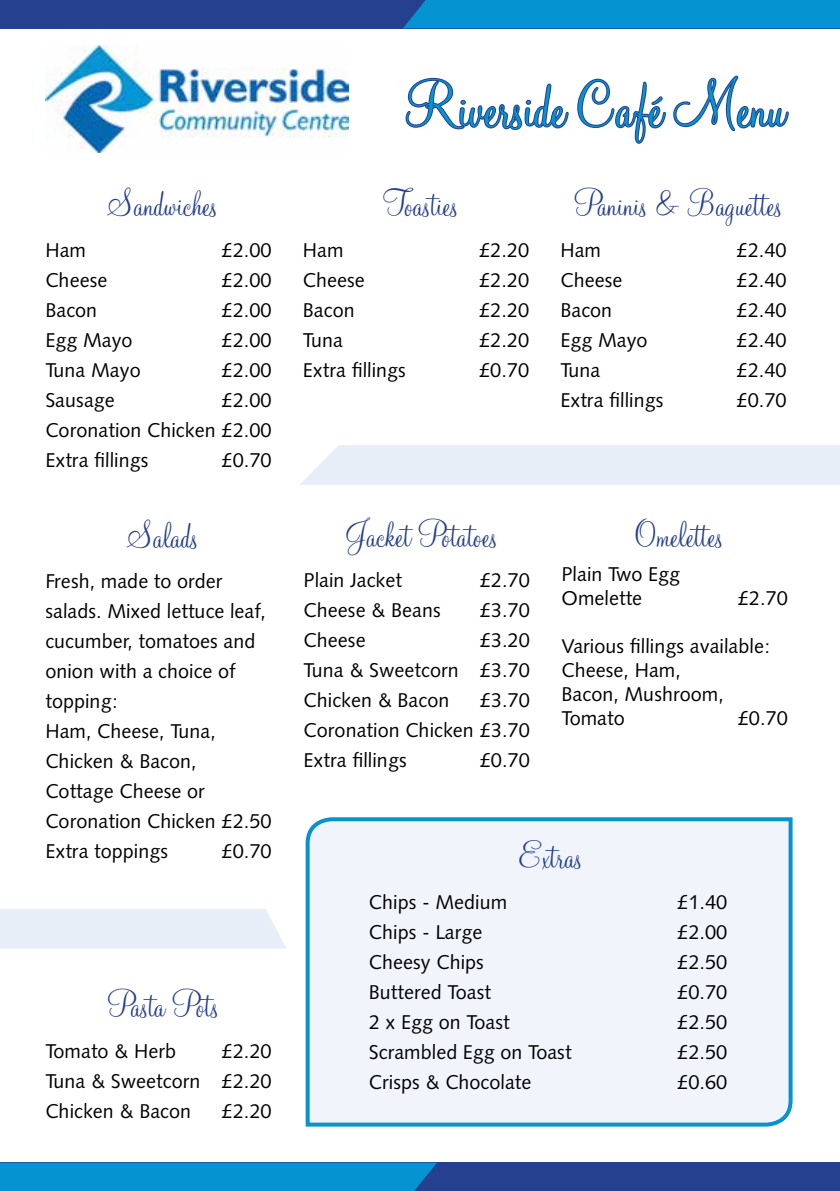
<style>
.page{position:relative;width:840px;height:1191px;background:#fff}
.page>*{position:absolute;margin:0;border:0;box-sizing:border-box;transform-origin:0 0}
.t1{font:68px "Monterey BT";color:#0594d1}
.t2{font:40px "Monterey BT";color:#25408f}
.t3{font:20px/30px "Humanist 531 BT Roman A";color:#000;text-align:justify}
</style>
<div class="page">
<div style="left:305px;top:817px;width:488px;height:310px;background:#f1f5fb"></div>
<img style="left:46px;top:45px;width:302px;height:108px">
<div style="left:0;top:0;width:839px;height:28px;background:#25408f"></div>
<div style="left:403px;top:0;width:436px;height:28px;background:#0594d1"></div>
<div style="left:0;top:1162px;width:839px;height:29px;background:#25408f"></div>
<div style="left:0;top:1162px;width:437px;height:29px;background:#0594d1"></div>
<svg style="left:405px;top:77px;width:164px;height:54px"></svg>
<svg style="left:577px;top:75px;width:212px;height:69px"></svg>
<div style="left:300px;top:445px;width:539px;height:40px;background:#e7eef8"></div>
<div style="left:0;top:909px;width:286px;height:39px;background:#e7eef8"></div>
<h2 class="t2" style="left:107px;top:180px;width:111px">Sandwiches</h2>
<p class="t3" style="left:45px;top:234px;width:42px">Ham</p>
<p class="t3" style="left:221px;top:234px;width:52px">£2.00</p>
<p class="t3" style="left:45px;top:264px;width:63px">Cheese</p>
<p class="t3" style="left:221px;top:264px;width:52px">£2.00</p>
<p class="t3" style="left:45px;top:294px;width:53px">Bacon</p>
<p class="t3" style="left:221px;top:294px;width:52px">£2.00</p>
<p class="t3" style="left:45px;top:324px;width:89px">Egg Mayo</p>
<p class="t3" style="left:221px;top:324px;width:52px">£2.00</p>
<p class="t3" style="left:45px;top:354px;width:97px">Tuna Mayo</p>
<p class="t3" style="left:221px;top:354px;width:52px">£2.00</p>
<p class="t3" style="left:45px;top:384px;width:71px">Sausage</p>
<p class="t3" style="left:45px;top:384px;width:227px;text-indent:176px">£2.00<br>Coronation Chicken £2.00<br>Extra fillings</p>
<p class="t3" style="left:221px;top:444px;width:52px">£0.70</p>
<h2 class="t2" style="left:127px;top:512px;width:72px">Salads</h2>
<p class="t3" style="left:45px;top:566px;width:227px;text-align:left">Fresh, made to order salads. Mixed lettuce leaf, cucumber, tomatoes and onion with a choice of topping:<br>Ham, Cheese, Tuna,<br>Chicken &amp; Bacon,<br>Cottage Cheese or<br>Coronation Chicken £2.50<br>Extra toppings</p>
<p class="t3" style="left:221px;top:836px;width:52px">£0.70</p>
<h2 class="t2" style="left:106px;top:981px;width:114px">Pasta Pots</h2>
<p class="t3" style="left:45px;top:1035px;width:132px">Tomato &amp; Herb</p>
<p class="t3" style="left:45px;top:1035px;width:227px;text-indent:176px">£2.20<br>Tuna &amp; Sweetcorn £2.20<br>Chicken &amp; Bacon</p>
<p class="t3" style="left:221px;top:1095px;width:52px">£2.20</p>
<h1 class="t1" style="left:404px;top:66px;width:381px">Riverside Café Menu</h1>
<h2 class="t2" style="left:382px;top:180px;width:77px">Toasties</h2>
<p class="t3" style="left:303px;top:234px;width:42px">Ham</p>
<p class="t3" style="left:479px;top:234px;width:52px">£2.20</p>
<p class="t3" style="left:303px;top:264px;width:63px">Cheese</p>
<p class="t3" style="left:479px;top:264px;width:52px">£2.20</p>
<p class="t3" style="left:303px;top:294px;width:53px">Bacon</p>
<p class="t3" style="left:479px;top:294px;width:52px">£2.20</p>
<p class="t3" style="left:303px;top:324px;width:42px">Tuna</p>
<p class="t3" style="left:479px;top:324px;width:52px">£2.20</p>
<p class="t3" style="left:303px;top:354px;width:105px">Extra fillings</p>
<p class="t3" style="left:479px;top:354px;width:52px">£0.70</p>
<h2 class="t2" style="left:572px;top:180px;width:210px">Paninis &amp; Baguettes</h2>
<p class="t3" style="left:560px;top:234px;width:42px">Ham</p>
<p class="t3" style="left:736px;top:234px;width:52px">£2.40</p>
<p class="t3" style="left:560px;top:264px;width:63px">Cheese</p>
<p class="t3" style="left:736px;top:264px;width:52px">£2.40</p>
<p class="t3" style="left:560px;top:294px;width:53px">Bacon</p>
<p class="t3" style="left:736px;top:294px;width:52px">£2.40</p>
<p class="t3" style="left:560px;top:324px;width:89px">Egg Mayo</p>
<p class="t3" style="left:736px;top:324px;width:52px">£2.40</p>
<p class="t3" style="left:560px;top:354px;width:42px">Tuna</p>
<p class="t3" style="left:736px;top:354px;width:52px">£2.40</p>
<p class="t3" style="left:560px;top:384px;width:105px">Extra fillings</p>
<p class="t3" style="left:736px;top:384px;width:52px">£0.70</p>
<h2 class="t2" style="left:344px;top:510px;width:154px">Jacket Potatoes</h2>
<p class="t3" style="left:303px;top:564px;width:100px">Plain Jacket</p>
<p class="t3" style="left:479px;top:564px;width:52px">£2.70</p>
<p class="t3" style="left:303px;top:594px;width:139px">Cheese &amp; Beans</p>
<p class="t3" style="left:479px;top:594px;width:52px">£3.70</p>
<p class="t3" style="left:303px;top:624px;width:63px">Cheese</p>
<p class="t3" style="left:303px;top:624px;width:227px;text-indent:176px">£3.20<br>Tuna &amp; Sweetcorn £3.70<br>Chicken &amp; Bacon</p>
<p class="t3" style="left:303px;top:684px;width:227px;text-indent:176px">£3.70<br>Coronation Chicken £3.70<br>Extra fillings</p>
<p class="t3" style="left:479px;top:744px;width:52px">£0.70</p>
<h2 class="t2" style="left:634px;top:510px;width:90px">Omelettes</h2>
<p class="t3" style="left:561px;top:561px;width:120px;line-height:24px">Plain Two Egg<br>Omelette</p>
<p class="t3" style="left:737px;top:582px;width:52px">£2.70</p>
<p class="t3" style="left:561px;top:633px;width:210px;line-height:24px;text-align:left">Various fillings available:<br>Cheese, Ham,<br>Bacon, Mushroom,<br>Tomato</p>
<p class="t3" style="left:737px;top:702px;width:52px">£0.70</p>
<h2 class="t2" style="left:518px;top:832px;width:65px">Extras</h2>
<p class="t3" style="left:369px;top:886px;width:140px">Chips - Medium</p>
<p class="t3" style="left:676px;top:886px;width:52px">£1.40</p>
<p class="t3" style="left:369px;top:916px;width:115px">Chips - Large</p>
<p class="t3" style="left:676px;top:916px;width:52px">£2.00</p>
<p class="t3" style="left:369px;top:946px;width:116px">Cheesy Chips</p>
<p class="t3" style="left:676px;top:946px;width:52px">£2.50</p>
<p class="t3" style="left:369px;top:976px;width:124px">Buttered Toast</p>
<p class="t3" style="left:676px;top:976px;width:52px">£0.70</p>
<p class="t3" style="left:369px;top:1006px;width:142px">2 x Egg on Toast</p>
<p class="t3" style="left:676px;top:1006px;width:52px">£2.50</p>
<p class="t3" style="left:369px;top:1036px;width:204px">Scrambled Egg on Toast</p>
<p class="t3" style="left:676px;top:1036px;width:52px">£2.50</p>
<p class="t3" style="left:369px;top:1066px;width:164px">Crisps &amp; Chocolate</p>
<p class="t3" style="left:676px;top:1066px;width:52px">£0.60</p>
</div>
